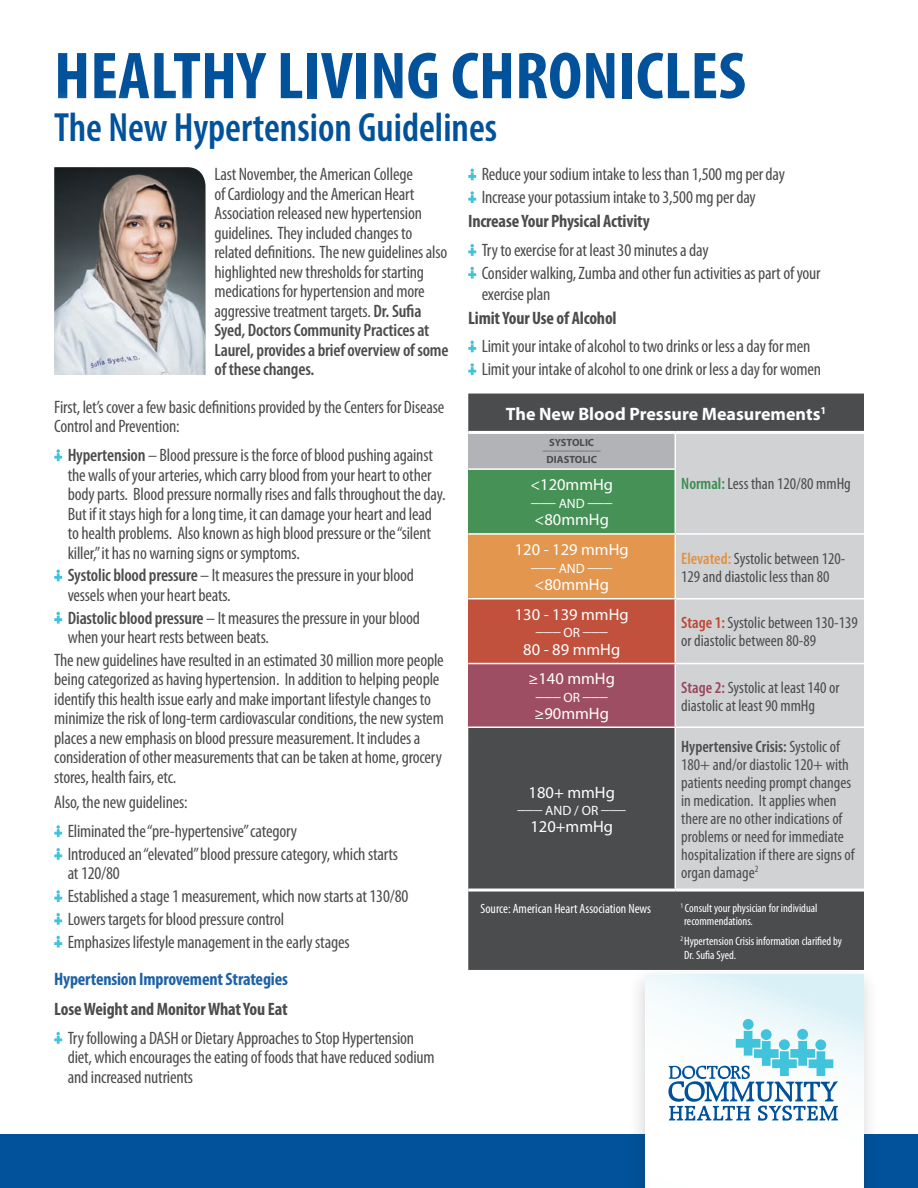
<style>
.page{position:relative;width:918px;height:1188px;background:#fff}
.page>*{position:absolute;margin:0;border:0;box-sizing:border-box;transform-origin:0 0}
.t1{font:700 condensed 66.9px "Myriad Pro";color:#01529a;scale:1.05 1}
.t2{font:600 condensed 40.95px "Myriad Pro";color:#01529a}
.t3{font:condensed 18px/19.5px "Myriad Pro";letter-spacing:-.01em;color:#4b4c4d}
.t4{font:700 condensed 18px "Myriad Pro";letter-spacing:-.01em;color:#4b4c4d}
.t5{font:700 condensed 18px "Myriad Pro";letter-spacing:-.01em;color:#1e62a6}
.t6{font:700 18px "Myriad Pro";color:#fff}
.t7{font:condensed 16.5px/18px "Myriad Pro";color:#4b4c4d}
.t8{font:16.5px/23.2px "Myriad Pro";color:#fff}
.t9{font:condensed 13.5px "Myriad Pro";color:#fff}
.t10{font:condensed 12px/13.5px "Myriad Pro";color:#fff}
.t11{font:700 10.5px/12.8px "Myriad Pro";color:#4b4c4d;text-align:center}
.s1{font-weight:600;color:#388d4f}
.s2{font-weight:600;color:#e19144}
.s3{font-weight:600;color:#be4534}
.s4{font-weight:600;color:#99455d}
.s5{font-weight:600}
</style>
<div class="page">
<svg style="left:54px;top:449px;width:8px;height:12px"></svg>
<svg style="left:54px;top:570px;width:8px;height:11px"></svg>
<svg style="left:54px;top:612px;width:8px;height:12px"></svg>
<svg style="left:54px;top:825px;width:8px;height:12px"></svg>
<svg style="left:54px;top:848px;width:8px;height:12px"></svg>
<svg style="left:54px;top:890px;width:8px;height:12px"></svg>
<svg style="left:54px;top:913px;width:8px;height:12px"></svg>
<svg style="left:54px;top:936px;width:8px;height:12px"></svg>
<svg style="left:54px;top:1032px;width:8px;height:12px"></svg>
<img style="left:54px;top:175px;width:151px;height:200px">
<div style="left:0;top:1134px;width:918px;height:54px;background:#01529a"></div>
<svg style="left:468px;top:169px;width:8px;height:11px"></svg>
<svg style="left:468px;top:191px;width:8px;height:12px"></svg>
<svg style="left:468px;top:244px;width:8px;height:12px"></svg>
<svg style="left:468px;top:267px;width:8px;height:12px"></svg>
<svg style="left:468px;top:341px;width:8px;height:11px"></svg>
<svg style="left:468px;top:363px;width:8px;height:12px"></svg>
<div style="left:627px;top:965px;width:252px;height:223px;background:#231f20;opacity:.2"></div>
<svg style="left:646px;top:975px;width:218px;height:213px"></svg>
<div style="left:743px;top:1019px;width:11px;height:11px;background:#42c3dc;border-radius:50%"></div>
<div style="left:761px;top:1029px;width:11px;height:11px;background:#42c3dc;border-radius:50%"></div>
<div style="left:797px;top:1029px;width:11px;height:11px;background:#42c3dc;border-radius:50%"></div>
<svg style="left:668px;top:1031px;width:170px;height:90px"></svg>
<div style="left:468px;top:394px;width:396px;height:576px;background:#4b4c4d"></div>
<div style="left:468px;top:432px;width:207px;height:37px;background:#b2b3b7"></div>
<div style="left:676px;top:434px;width:188px;height:455px;background:#d1d2d4"></div>
<div style="left:468px;top:469px;width:207px;height:65px;background:#469156"></div>
<div style="left:468px;top:534px;width:207px;height:65px;background:#e2964e"></div>
<div style="left:468px;top:599px;width:207px;height:65px;background:#c1503c"></div>
<div style="left:468px;top:664px;width:207px;height:63px;background:#9e4e63"></div>
<hr style="left:468px;top:533px;width:207px;height:2px;background:#fff">
<hr style="left:675px;top:533px;width:189px;height:2px;background:#fff">
<hr style="left:675px;top:535px;width:1px;height:63px;background:#fff">
<hr style="left:468px;top:598px;width:207px;height:1px;background:#fff">
<hr style="left:675px;top:598px;width:189px;height:1px;background:#fff">
<hr style="left:675px;top:599px;width:1px;height:64px;background:#fff">
<hr style="left:468px;top:663px;width:207px;height:1px;background:#fff">
<hr style="left:675px;top:663px;width:189px;height:1px;background:#fff">
<hr style="left:675px;top:664px;width:1px;height:63px;background:#fff">
<hr style="left:468px;top:727px;width:207px;height:1px;background:#fff">
<hr style="left:675px;top:727px;width:189px;height:1px;background:#fff">
<hr style="left:675px;top:728px;width:1px;height:161px;background:#fff">
<hr style="left:675px;top:470px;width:1px;height:63px;background:#fff">
<hr style="left:675px;top:434px;width:1px;height:34px;background:#fff">
<hr style="left:468px;top:468px;width:208px;height:2px;background:#fff">
<hr style="left:468px;top:431px;width:207px;height:3px;background:#fff">
<hr style="left:675px;top:431px;width:189px;height:3px;background:#fff">
<hr style="left:468px;top:889px;width:207px;height:3px;background:#fff">
<hr style="left:675px;top:889px;width:189px;height:3px;background:#fff">
<h1 class="t1" style="left:54px;top:34px;width:661px">HEALTHY LIVING CHRONICLES</h1>
<h2 class="t2" style="left:54px;top:105px;width:445px">The New Hypertension Guidelines</h2>
<p class="t3" style="left:482px;top:163px;width:305px;line-height:22.8px">Reduce your sodium intake to less than 1,500 mg per day<br>Increase your potassium intake to 3,500 mg per day</p>
<p class="t4" style="left:468px;top:210px;width:183px">Increase Your Physical Activity</p>
<p class="t3" style="left:482px;top:238px;width:340px;line-height:22.8px">Try to exercise for at least 30 minutes a day<br>Consider walking, Zumba and other fun activities as part of your</p>
<p class="t3" style="left:482px;top:284px;width:70px">exercise plan</p>
<p class="t4" style="left:468px;top:306px;width:150px">Limit Your Use of Alcohol</p>
<p class="t3" style="left:482px;top:335px;width:341px;line-height:22.8px">Limit your intake of alcohol to two drinks or less a day for men<br>Limit your intake of alcohol to one drink or less a day for women</p>
<p class="t6" style="left:506px;top:402px;width:322px">The New Blood Pressure Measurements<sup>1</sup></p>
<p class="t11" style="left:549px;top:436px;width:46px">SYSTOLIC</p>
<p class="t11" style="left:543px;top:440px;width:59px">___________<br>DIASTOLIC</p>
<p class="t8" style="left:530px;top:473px;width:84px">&lt;120mmHg</p>
<p class="t7" style="left:681px;top:475px;width:171px"><span class="s1">Normal:</span> Less than 120/80 mmHg</p>
<p class="t8" style="left:531px;top:484px;width:83px">___ <sub>AND</sub> ___ &lt;80mmHg</p>
<p class="t8" style="left:515px;top:538px;width:115px">120 - 129 mmHg</p>
<p class="t8" style="left:531px;top:549px;width:83px">___ <sub>AND</sub> ___ &lt;80mmHg</p>
<p class="t7" style="left:681px;top:549px;width:166px"><span class="s2">Elevated:</span> Systolic between 120-<br>129 and diastolic less than 80</p>
<p class="t8" style="left:515px;top:603px;width:115px">130 - 139 mmHg</p>
<p class="t8" style="left:523px;top:614px;width:98px;text-align:center">___ <sub>OR</sub> ___<br>80 - 89 mmHg</p>
<p class="t7" style="left:681px;top:614px;width:178px"><span class="s3">Stage 1:</span> Systolic between 130-139 or diastolic between 80-89</p>
<p class="t8" style="left:529px;top:667px;width:88px">≥140 mmHg</p>
<p class="t8" style="left:535px;top:678px;width:76px">___ <sub>OR</sub> ___ ≥90mmHg</p>
<p class="t7" style="left:681px;top:678px;width:160px"><span class="s4">Stage 2:</span> Systolic at least 140 or diastolic at least 90 mmHg</p>
<p class="t3" style="left:214px;top:164px;width:236px">Last November, the American College<br>of Cardiology and the American Heart Association released new hypertension guidelines. They included changes to related definitions. The new guidelines also highlighted new thresholds for starting medications for hypertension and more aggressive treatment targets. <span class="s5">Dr. Sufia Syed, Doctors Community Practices at Laurel, provides a brief overview of some of these changes.</span></p>
<p class="t3" style="left:54px;top:397px;width:392px">First, let’s cover a few basic definitions provided by the Centers for Disease<br>Control and Prevention:</p>
<p class="t3" style="left:68px;top:445px;width:379px"><span class="s5">Hypertension</span> – Blood pressure is the force of blood pushing against the walls of your arteries, which carry blood from your heart to other body parts. Blood pressure normally rises and falls throughout the day.<br>But if it stays high for a long time, it can damage your heart and lead to health problems. Also known as high blood pressure or the “silent killer,” it has no warning signs or symptoms.</p>
<p class="t3" style="left:68px;top:565px;width:348px"><span class="s5">Systolic blood pressure</span> – It measures the pressure in your blood vessels when your heart beats.</p>
<p class="t3" style="left:68px;top:608px;width:354px"><span class="s5">Diastolic blood pressure</span> – It measures the pressure in your blood when your heart rests between beats.</p>
<p class="t3" style="left:54px;top:650px;width:391px">The new guidelines have resulted in an estimated 30 million more people being categorized as having hypertension. In addition to helping people identify this health issue early and make important lifestyle changes to minimize the risk of long-term cardiovascular conditions, the new system places a new emphasis on blood pressure measurement. It includes a consideration of other measurements that can be taken at home, grocery stores, health fairs, etc.</p>
<p class="t3" style="left:68px;top:788px;width:231px;line-height:28.8px;text-indent:-14px">Also, the new guidelines:<br>Eliminated the “pre-hypertensive” category</p>
<p class="t3" style="left:68px;top:844px;width:332px">Introduced an “elevated” blood pressure category, which starts at 120/80</p>
<p class="t3" style="left:68px;top:884px;width:342px;line-height:22.8px">Established a stage 1 measurement, which now starts at 130/80<br>Lowers targets for blood pressure control<br>Emphasizes lifestyle management in the early stages</p>
<p class="t5" style="left:54px;top:968px;width:235px">Hypertension Improvement Strategies</p>
<p class="t4" style="left:54px;top:998px;width:235px">Lose Weight and Monitor What You Eat</p>
<p class="t3" style="left:68px;top:1028px;width:368px">Try following a DASH or Dietary Approaches to Stop Hypertension diet, which encourages the eating of foods that have reduced sodium and increased nutrients</p>
<p class="t7" style="left:681px;top:737px;width:175px"><span class="s5">Hypertensive Crisis:</span> Systolic of<br>180+ and/or diastolic 120+ with patients needing prompt changes in medication. It applies when there are no other indications of problems or need for immediate hospitalization if there are signs of organ damage<sup>2</sup></p>
<p class="t10" style="left:684px;top:901px;width:135px;text-indent:-4px"><sup>1</sup> Consult your physician for individual recommendations.</p>
<p class="t10" style="left:684px;top:935px;width:159px;text-indent:-4px"><sup>2</sup> Hypertension Crisis information clarified by<br>Dr. Sufia Syed.</p>
<p class="t8" style="left:529px;top:780px;width:88px">180+ mmHg</p>
<p class="t8" style="left:518px;top:791px;width:110px;text-align:center">___ <sub>AND</sub> <sub>/</sub> <sub>OR</sub> ___<br>120+mmHg</p>
<p class="t9" style="left:480px;top:900px;width:172px">Source: American Heart Association News</p>
</div>
